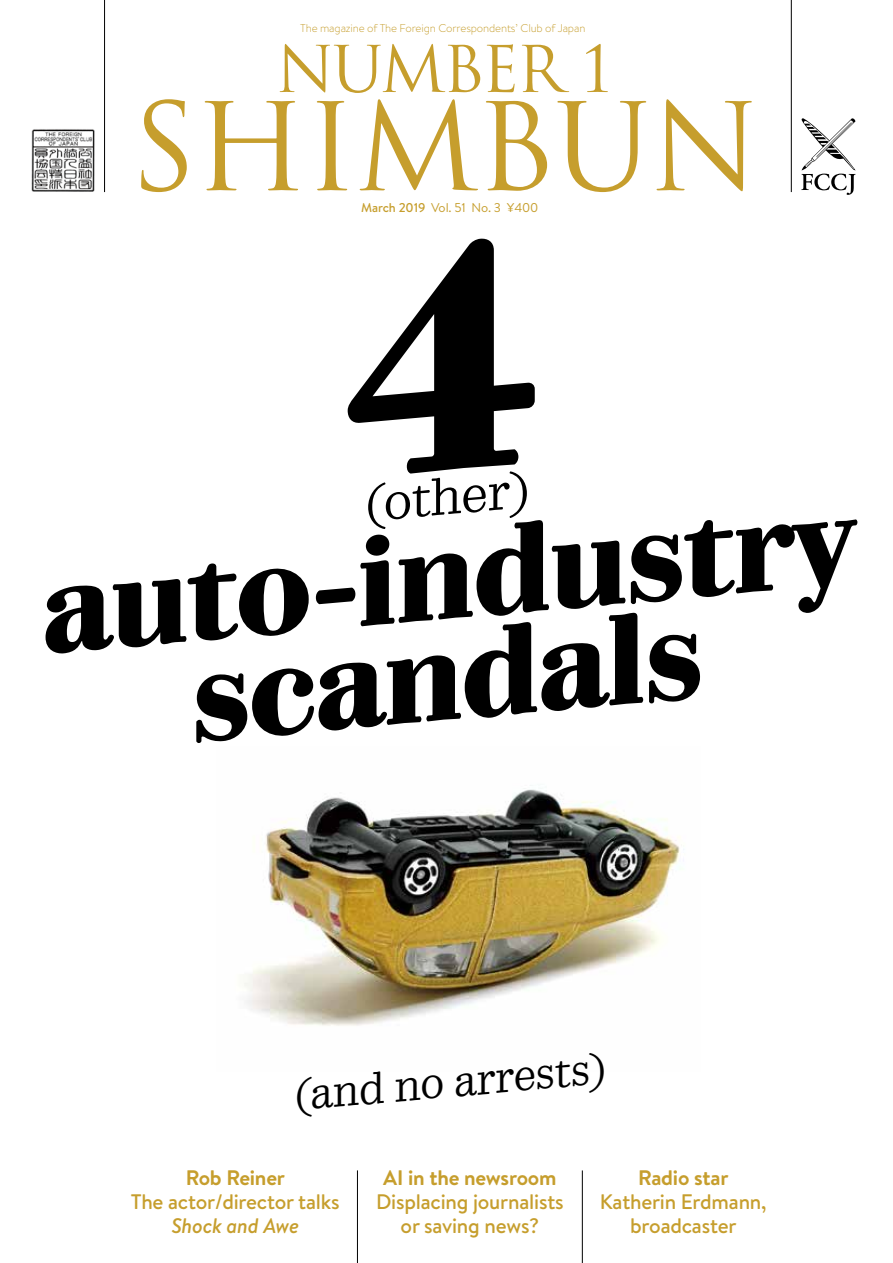
<style>
.page{position:relative;width:893px;height:1263px;background:#fff}
.page>*{position:absolute;margin:0;border:0;box-sizing:border-box;transform-origin:0 0}
.t1{font:900 119.85px/100.5px "Parmigiano Piccolo Std";color:#000;text-align:center}
.t2{font:300 49.65px "Parmigiano Piccolo Std";color:#000}
.t3{font:300 42.45px "Parmigiano Piccolo Std";color:#000}
.t4{font:500 21px/24px "Brandon Text";letter-spacing:-.01em;color:#c69e2d;text-align:center}
.t5{font:700 21px "Brandon Text";letter-spacing:-.01em;color:#c69e2d}
.t6{font:italic 500 21px "Brandon Text";letter-spacing:-.01em;color:#c69e2d}
.t7{font:12.75px "Brandon Text";letter-spacing:-.01em;color:#c69e2d}
.t8{font:300 11.25px "Brandon Text";letter-spacing:-.01em;color:#c69e2d}
.s1{font-weight:500}
</style>
<div class="page">
<img style="left:244px;top:788px;width:440px;height:238px">
<svg style="left:280px;top:44px;width:328px;height:49px"></svg>
<svg style="left:141px;top:99px;width:611px;height:93px"></svg>
<svg style="left:801px;top:118px;width:55px;height:77px"></svg>
<hr style="left:791px;top:0;width:1px;height:192px;background:#000">
<hr style="left:104px;top:0;width:1px;height:192px;background:#000">
<img style="left:31px;top:111px;width:75px;height:82px">
<hr style="left:582px;top:1170px;width:1px;height:93px;background:#000">
<hr style="left:357px;top:1170px;width:1px;height:93px;background:#000">
<p class="t8" style="left:300px;top:20px;width:287px">The magazine of The Foreign Correspondents’ Club of Japan</p>
<p class="t7" style="left:361px;top:199px;width:179px"><span class="s1">March 2019</span> Vol. 51 No. 3 ¥400</p>
<h2 class="t2" style="left:361px;top:473px;width:166px;rotate:-5deg">(other)</h2>
<h1 class="t1" style="left:32px;top:549px;width:820px;rotate:-5deg">auto-industry scandals</h1>
<h3 class="t3" style="left:292px;top:1069px;width:313px;rotate:-5deg">(and no arrests)</h3>
<p class="t5" style="left:186px;top:1163px;width:101px">Rob Reiner</p>
<p class="t4" style="left:131px;top:1189px;width:210px">The actor/director talks</p>
<p class="t6" style="left:171px;top:1211px;width:129px">Shock and Awe</p>
<p class="t5" style="left:383px;top:1163px;width:175px">AI in the newsroom</p>
<p class="t4" style="left:376px;top:1189px;width:189px">Displacing journalists or saving news?</p>
<p class="t5" style="left:638px;top:1163px;width:92px">Radio star</p>
<p class="t4" style="left:600px;top:1189px;width:168px">Katherin Erdmann, broadcaster</p>
</div>
